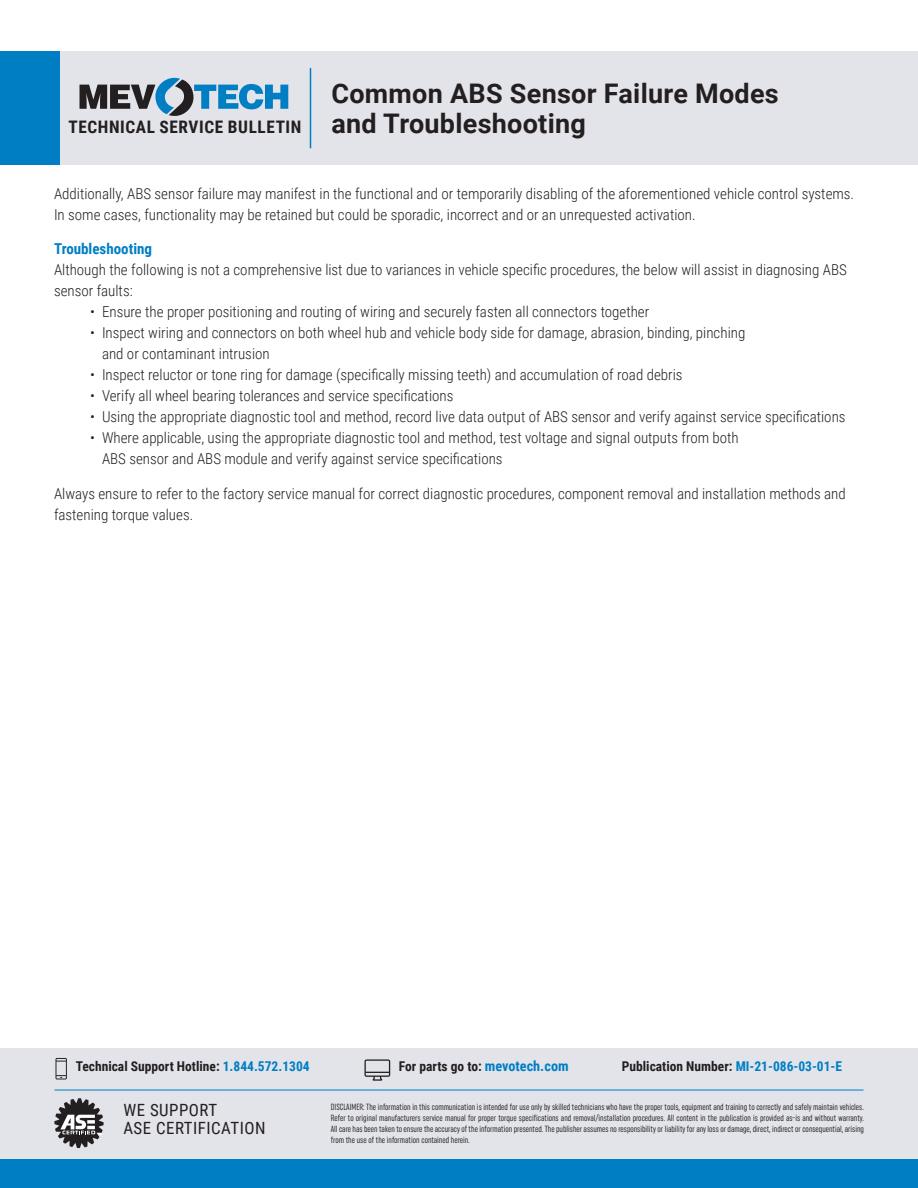
<style>
.page{position:relative;width:918px;height:1188px;background:#fff}
.page>*{position:absolute;margin:0;border:0;box-sizing:border-box;transform-origin:0 0}
.t1{font:700 27px "Roboto";letter-spacing:.01em;color:#231f20}
.t2{font:700 17.25px "Roboto Condensed";letter-spacing:.035em;color:#231f20}
.t3{font:16.8px "Roboto Condensed";letter-spacing:.03em;color:#231f20}
.t4{font:300 15px/21px "Roboto Condensed";color:#231f20}
.t5{font:700 13.5px "Roboto Condensed";color:#231f20}
.t6{font:extra-condensed 9px/10.8px "Uniform";color:#231f20;text-align:justify}
.s1{font-weight:700;color:#007ec4}
.s2{color:#007ec4}
.s3{font-size:14.25px;color:#007ec4}
</style>
<div class="page">
<div style="left:0;top:1049px;width:918px;height:139px;background:#e2e4e9"></div>
<div style="left:0;top:1160px;width:918px;height:28px;background:#007ec4"></div>
<svg style="left:54px;top:1098px;width:50px;height:50px"></svg>
<svg style="left:56px;top:1058px;width:11px;height:21px"></svg>
<svg style="left:364px;top:1059px;width:26px;height:22px"></svg>
<div style="left:50px;top:51px;width:868px;height:113px;background:#e2e4e9"></div>
<div style="left:0;top:51px;width:59px;height:113px;background:#007ec4"></div>
<hr style="left:310px;top:69px;width:1px;height:79px;background:#007ec4">
<svg style="left:80px;top:78px;width:208px;height:38px"></svg>
<hr style="left:55px;top:1090px;width:808px;height:1px;background:#007ec4">
<p class="t1" style="left:332px;top:75px;width:449px">Common ABS Sensor Failure Modes</p>
<p class="t2" style="left:68px;top:115px;width:235px">TECHNICAL SERVICE BULLETIN</p>
<p class="t1" style="left:332px;top:105px;width:256px">and Troubleshooting</p>
<p class="t4" style="left:54px;top:183px;width:802px">Additionally, ABS sensor failure may manifest in the functional and or temporarily disabling of the aforementioned vehicle control systems.<br>In some cases, functionality may be retained but could be sporadic, incorrect and or an unrequested activation.</p>
<p class="t4" style="left:54px;top:238px;width:794px"><span class="s1">Troubleshooting<br></span>Although the following is not a comprehensive list due to variances in vehicle specific procedures, the below will assist in diagnosing ABS sensor faults:</p>
<p class="t4" style="left:90px;top:301px;width:561px">• Ensure the proper positioning and routing of wiring and securely fasten all connectors together</p>
<p class="t4" style="left:102px;top:322px;width:645px;text-indent:-12px">• Inspect wiring and connectors on both wheel hub and vehicle body side for damage, abrasion, binding, pinching and or contaminant intrusion</p>
<p class="t4" style="left:90px;top:364px;width:594px">• Inspect reluctor or tone ring for damage (specifically missing teeth) and accumulation of road debris</p>
<p class="t4" style="left:90px;top:385px;width:365px">• Verify all wheel bearing tolerances and service specifications</p>
<p class="t4" style="left:90px;top:406px;width:757px">• Using the appropriate diagnostic tool and method, record live data output of ABS sensor and verify against service specifications</p>
<p class="t4" style="left:102px;top:427px;width:638px;text-indent:-12px">• Where applicable, using the appropriate diagnostic tool and method, test voltage and signal outputs from both<br>ABS sensor and ABS module and verify against service specifications</p>
<p class="t4" style="left:54px;top:483px;width:793px">Always ensure to refer to the factory service manual for correct diagnostic procedures, component removal and installation methods and fastening torque values.</p>
<p class="t5" style="left:76px;top:1057px;width:236px">Technical Support Hotline: <span class="s2">1.844.572.1304</span></p>
<p class="t5" style="left:399px;top:1057px;width:171px">For parts go to: <span class="s3">mevotech.com</span></p>
<p class="t5" style="left:622px;top:1057px;width:222px">Publication Number: <span class="s2">MI-21-086-03-01-E</span></p>
<p class="t3" style="left:123px;top:1098px;width:95px">WE SUPPORT</p>
<p class="t3" style="left:123px;top:1116px;width:144px">ASE CERTIFICATION</p>
<p class="t6" style="left:331px;top:1102px;width:535px">DISCLAIMER: The information in this communication is intended for use only by skilled technicians who have the proper tools, equipment and training to correctly and safely maintain vehicles.<br>Refer to original manufacturers service manual for proper torque specifications and removal/installation procedures. All content in the publication is provided as-is and without warranty.<br>All care has been taken to ensure the accuracy of the information presented. The publisher assumes no responsibility or liability for any loss or damage, direct, indirect or consequential, arising from the use of the information contained herein.</p>
</div>
